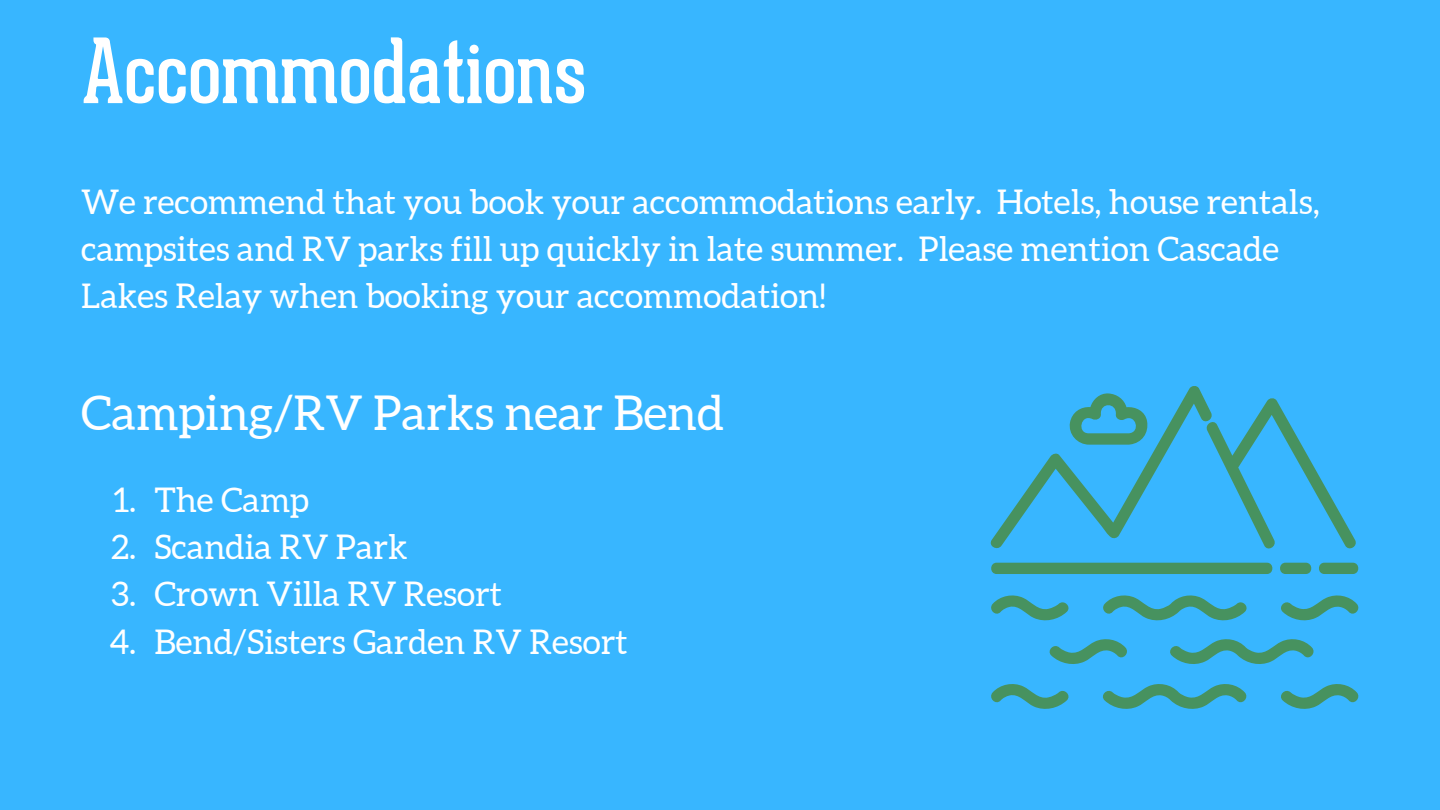
<style>
.page{position:relative;width:1440px;height:810px;background:#38b6ff}
.page>*{position:absolute;margin:0;border:0;box-sizing:border-box;transform-origin:0 0}
.t1{font:87.8px "Geared Slab";color:#fff}
.t2{font:48px "Aleo";color:#fff}
.t3{font:34px/47.2px "Aleo";color:#fff}
</style>
<div class="page">
<div style="left:991px;top:563px;width:367px;height:11px;background:#47925f"></div>
<svg style="left:991px;top:595px;width:78px;height:26px"></svg>
<svg style="left:1281px;top:595px;width:77px;height:25px"></svg>
<svg style="left:1049px;top:639px;width:78px;height:25px"></svg>
<svg style="left:1103px;top:595px;width:144px;height:26px"></svg>
<svg style="left:1281px;top:684px;width:77px;height:25px"></svg>
<svg style="left:991px;top:684px;width:78px;height:25px"></svg>
<svg style="left:1103px;top:684px;width:144px;height:25px"></svg>
<svg style="left:1170px;top:639px;width:144px;height:25px"></svg>
<svg style="left:990px;top:386px;width:366px;height:163px"></svg>
<p class="t1" style="left:82px;top:37px;width:506px">Accommodations</p>
<p class="t3" style="left:81px;top:178px;width:1240px">We recommend that you book your accommodations early. Hotels, house rentals, campsites and RV parks fill up quickly in late summer. Please mention Cascade<br>Lakes Relay when booking your accommodation!</p>
<p class="t2" style="left:81px;top:386px;width:645px">Camping/RV Parks near Bend</p>
<p class="t3" style="left:109px;top:476px;width:28px;text-align:justify">1.<br>2.<br>3.<br>4.</p>
<p class="t3" style="left:154px;top:476px;width:156px">The Camp</p>
<p class="t3" style="left:154px;top:523px;width:255px">Scandia RV Park</p>
<p class="t3" style="left:154px;top:571px;width:349px">Crown Villa RV Resort</p>
<p class="t3" style="left:154px;top:618px;width:475px">Bend/Sisters Garden RV Resort</p>
</div>
